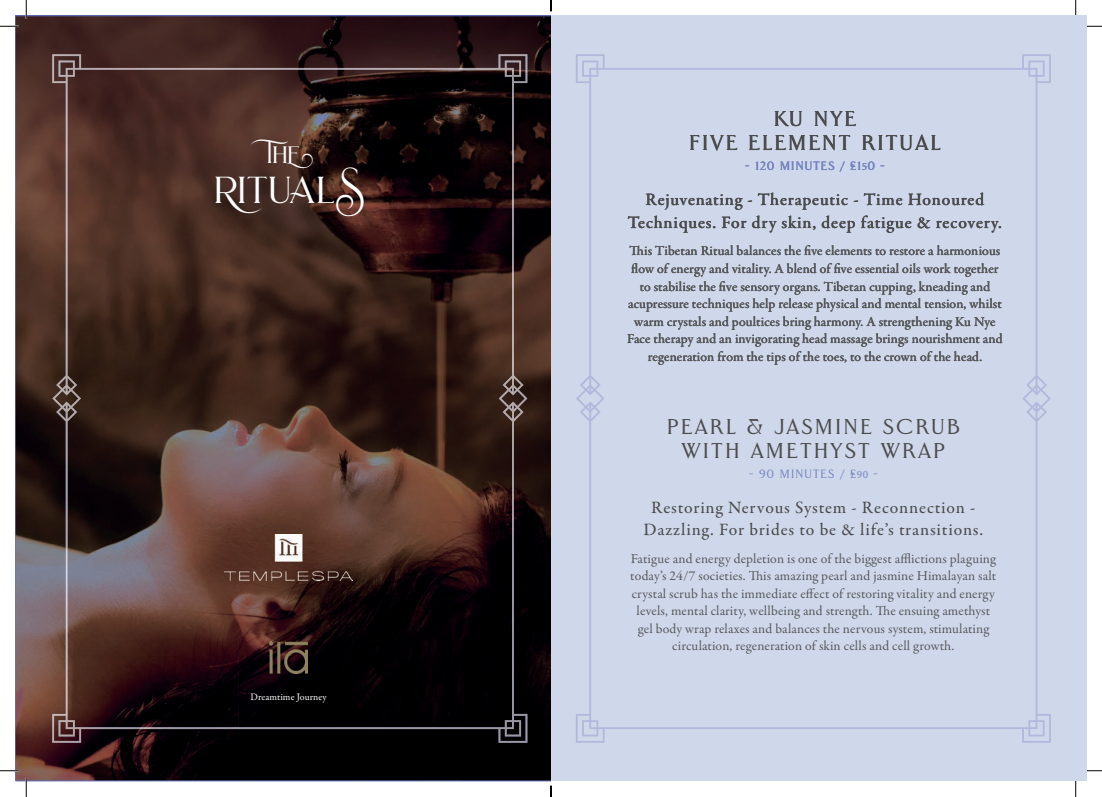
<style>
.page{position:relative;width:1102px;height:797px;background:#fff}
.page>*{position:absolute;margin:0;border:0;box-sizing:border-box;transform-origin:0 0}
.t1{font:37.5px "Brilon";color:#fff}
.t2{font:23.75px "Brilon";color:#fff}
.t3{font:20px/24px "Worthington Arcade";letter-spacing:.075em;color:#4b4c4d;text-align:center}
.t4{font:500 17.5px/22.5px "Garamond Premr Pro";letter-spacing:.045em;color:#4b4c4d;text-align:center}
.t5{font:13.75px/17.5px "Garamond Premr Pro";letter-spacing:.01em;color:#57585a;text-align:center}
.t6{font:11.25px "Worthington Arcade";letter-spacing:.05em;color:#7684bf}
.t7{font:10px "Garamond Premr Pro";letter-spacing:.005em;color:#fff}
.s1{font-family:"Minion Pro"}
</style>
<div class="page">
<hr style="left:16px;top:780px;width:535px;height:1px;background:#4455a0">
<img style="left:16px;top:16px;width:535px;height:764px">
<img style="left:52px;top:54px;width:475px;height:43px">
<img style="left:52px;top:97px;width:44px;height:645px">
<img style="left:484px;top:97px;width:43px;height:645px">
<img style="left:95px;top:727px;width:389px;height:2px">
<img style="left:269px;top:642px;width:39px;height:31px">
<img style="left:225px;top:534px;width:127px;height:46px">
<svg style="left:0;top:25px;width:19px;height:2px"></svg>
<svg style="left:1086px;top:25px;width:15px;height:2px"></svg>
<svg style="left:0;top:770px;width:19px;height:1px"></svg>
<svg style="left:1086px;top:770px;width:15px;height:1px"></svg>
<svg style="left:25px;top:0;width:2px;height:19px"></svg>
<svg style="left:25px;top:778px;width:2px;height:19px"></svg>
<svg style="left:1074px;top:0;width:2px;height:16px"></svg>
<svg style="left:1075px;top:781px;width:1px;height:16px"></svg>
<svg style="left:550px;top:785px;width:1px;height:12px"></svg>
<div style="left:551px;top:16px;width:535px;height:765px;background:#cfd8eb"></div>
<svg style="left:576px;top:54px;width:474px;height:688px"></svg>
<h2 class="t2" style="left:267px;top:141px;width:48px">TH E</h2>
<h1 class="t1" style="left:214px;top:168px;width:153px">RITUALS</h1>
<p class="t7" style="left:250px;top:690px;width:78px">Dreamtime Journey</p>
<h3 class="t3" style="left:688px;top:107px;width:254px">KU NYE<br>FIVE ELEMENT RITUAL</h3>
<p class="t6" style="left:745px;top:159px;width:141px">- 120 MINUTES / £1<span class="s1">5</span>0 -</p>
<p class="t4" style="left:627px;top:189px;width:375px">Rejuvenating - Therapeutic - Time Honoured<br>Techniques. For dry skin, deep fatigue &amp; recovery.</p>
<p class="t5" style="left:627px;top:243px;width:377px">This Tibetan Ritual balances the five elements to restore a harmonious flow of energy and vitality. A blend of five essential oils work together to stabilise the five sensory organs. Tibetan cupping, kneading and acupressure techniques help release physical and mental tension, whilst warm crystals and poultices bring harmony. A strengthening Ku Nye Face therapy and an invigorating head massage brings nourishment and regeneration from the tips of the toes, to the crown of the head.</p>
<h3 class="t3" style="left:666px;top:414px;width:295px">PEARL &amp; JASMINE SCRUB<br>WITH AMETHYST WRAP</h3>
<p class="t6" style="left:749px;top:466px;width:130px">- 90 MINUTES / £<span class="s1">90</span> -</p>
<p class="t4" style="left:643px;top:496px;width:341px">Restoring Nervous System - Reconnection -<br>Dazzling. For brides to be &amp; life’s transitions.</p>
<p class="t5" style="left:630px;top:550px;width:367px">Fatigue and energy depletion is one of the biggest afflictions plaguing today’s 24/7 societies. This amazing pearl and jasmine Himalayan salt crystal scrub has the immediate effect of restoring vitality and energy levels, mental clarity, wellbeing and strength. The ensuing amethyst gel body wrap relaxes and balances the nervous system, stimulating circulation, regeneration of skin cells and cell growth.</p>
</div>
